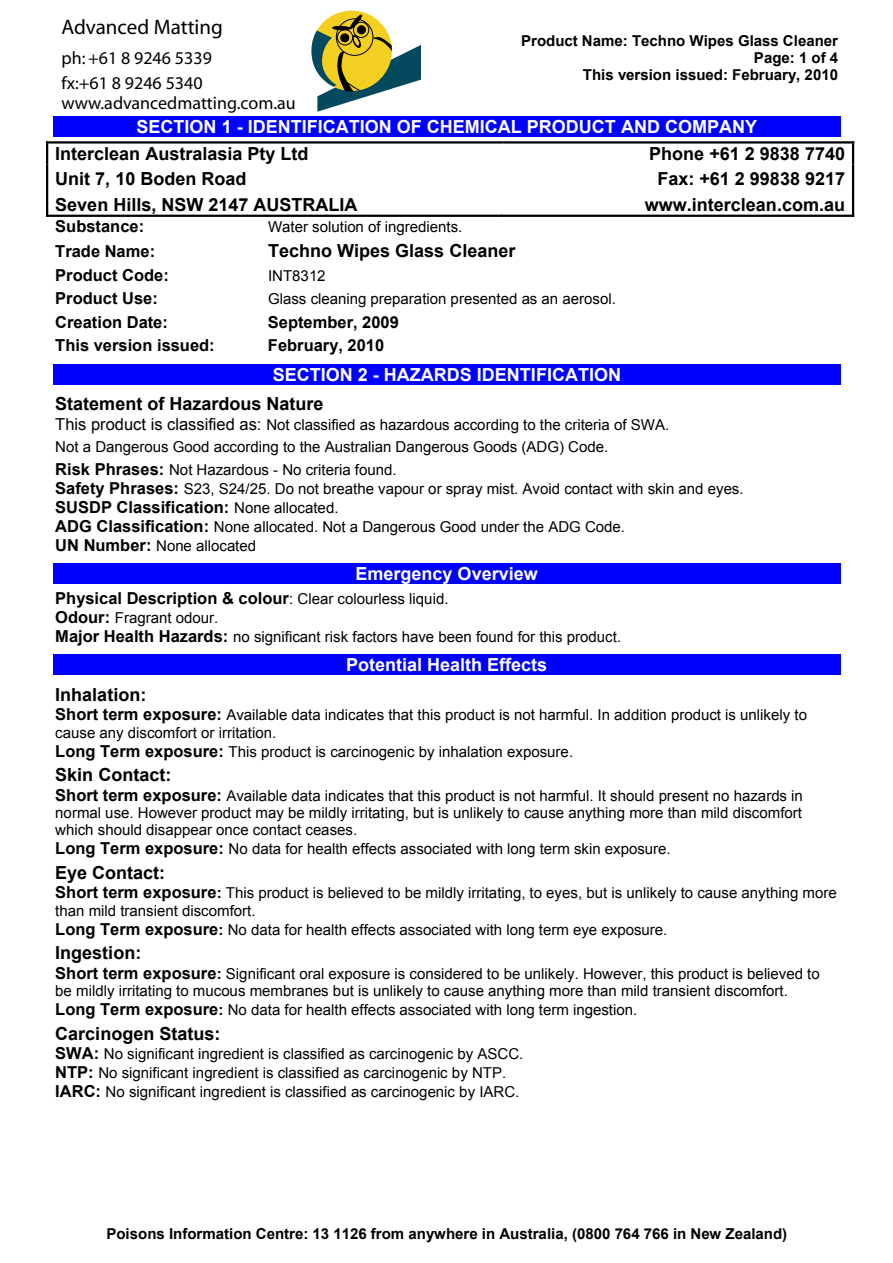
<style>
.page{position:relative;width:893px;height:1263px;background:#fff}
.page>*{position:absolute;margin:0;border:0;box-sizing:border-box;transform-origin:0 0}
.t1{font:21px "Myriad";color:#000}
.t2{font:700 18px "Arial";color:#000}
.t3{font:700 18px "Arial";color:#fff}
.t4{font:18px/25.2px "Myriad";color:#000}
.t5{font:700 16.5px "Arial";color:#000}
.t6{font:15px/18.1px "Arial";color:#000}
.t7{font:700 15px/17.2px "Arial";color:#000;text-align:right}
.s1{font-size:16.5px}
.s2{font-weight:700;font-size:16.5px}
.s3{font-weight:400;font-size:15px}
.s4{font-weight:700}
</style>
<div class="page">
<div style="left:53px;top:116px;width:787px;height:21px;background:#00f"></div>
<hr style="left:46px;top:141px;width:458px;height:3px;background:#000">
<hr style="left:504px;top:141px;width:347px;height:3px;background:#000">
<hr style="left:46px;top:144px;width:2px;height:20px;background:#000">
<hr style="left:851px;top:144px;width:3px;height:20px;background:#000">
<hr style="left:46px;top:164px;width:2px;height:30px;background:#000">
<hr style="left:851px;top:164px;width:3px;height:30px;background:#000">
<hr style="left:46px;top:194px;width:2px;height:23px;background:#000">
<hr style="left:46px;top:215px;width:456px;height:2px;background:#000">
<hr style="left:501px;top:215px;width:350px;height:2px;background:#000">
<hr style="left:851px;top:194px;width:3px;height:23px;background:#000">
<div style="left:53px;top:364px;width:787px;height:21px;background:#00f"></div>
<div style="left:53px;top:563px;width:787px;height:21px;background:#00f"></div>
<div style="left:53px;top:655px;width:787px;height:20px;background:#00f"></div>
<svg style="left:311px;top:15px;width:110px;height:97px"></svg>
<h1 class="t1" style="left:62px;top:16px;width:163px">Advanced Matting</h1>
<p class="t4" style="left:62px;top:46px;width:152px">ph: +61 8 9246 5339 fx:+61 8 9246 5340</p>
<p class="t4" style="left:62px;top:91px;width:236px">www.advancedmatting.com.au</p>
<p class="t7" style="left:521px;top:32px;width:318px">Product Name: Techno Wipes Glass Cleaner<br>Page: 1 of 4<br>This version issued: February, 2010</p>
<p class="t3" style="left:137px;top:115px;width:622px">SECTION 1 - IDENTIFICATION OF CHEMICAL PRODUCT AND COMPANY</p>
<p class="t2" style="left:55px;top:142px;width:254px">Interclean Australasia Pty Ltd</p>
<p class="t2" style="left:649px;top:142px;width:197px">Phone +61 2 9838 7740</p>
<p class="t2" style="left:55px;top:167px;width:193px">Unit 7, 10 Boden Road</p>
<p class="t2" style="left:657px;top:167px;width:189px">Fax: +61 2 99838 9217</p>
<p class="t2" style="left:55px;top:193px;width:304px">Seven Hills, NSW 2147 AUSTRALIA</p>
<p class="t2" style="left:644px;top:193px;width:202px">www.interclean.com.au</p>
<p class="t5" style="left:55px;top:216px;width:90px">Substance:</p>
<p class="t6" style="left:268px;top:218px;width:196px">Water solution of ingredients.</p>
<p class="t5" style="left:55px;top:240px;width:101px">Trade Name:</p>
<p class="t2" style="left:268px;top:239px;width:249px">Techno Wipes Glass Cleaner</p>
<p class="t5" style="left:55px;top:264px;width:115px">Product Code:</p>
<p class="t6" style="left:268px;top:267px;width:59px">INT8312</p>
<p class="t5" style="left:55px;top:288px;width:104px">Product Use:</p>
<p class="t6" style="left:268px;top:290px;width:349px">Glass cleaning preparation presented as an aerosol.</p>
<p class="t5" style="left:55px;top:311px;width:114px">Creation Date:</p>
<p class="t5" style="left:268px;top:311px;width:132px">September, 2009</p>
<p class="t5" style="left:55px;top:335px;width:161px">This version issued:</p>
<p class="t5" style="left:268px;top:335px;width:118px">February, 2010</p>
<p class="t3" style="left:273px;top:363px;width:350px">SECTION 2 - HAZARDS IDENTIFICATION</p>
<p class="t2" style="left:55px;top:392px;width:270px">Statement of Hazardous Nature</p>
<p class="t6" style="left:55px;top:413px;width:615px;line-height:22.6px"><span class="s1">This product is classified as:</span> Not classified as hazardous according to the criteria of SWA.<br>Not a Dangerous Good according to the Australian Dangerous Goods (ADG) Code.<br><span class="s2">Risk Phrases:</span> Not Hazardous - No criteria found.</p>
<p class="t6" style="left:55px;top:480px;width:690px"><span class="s2">Safety Phrases:</span> S23, S24/25. Do not breathe vapour or spray mist. Avoid contact with skin and eyes.</p>
<p class="t5" style="left:55px;top:496px;width:285px">SUSDP Classification: <span class="s3">None allocated.</span></p>
<p class="t6" style="left:55px;top:517px;width:571px;line-height:19px"><span class="s2">ADG Classification:</span> None allocated. Not a Dangerous Good under the ADG Code.<br><span class="s2">UN Number:</span> None allocated</p>
<p class="t3" style="left:355px;top:562px;width:184px">Emergency Overview</p>
<p class="t5" style="left:55px;top:587px;width:395px">Physical Description &amp; colour<span class="s3">: Clear colourless liquid.</span></p>
<p class="t6" style="left:55px;top:608px;width:567px;line-height:19px"><span class="s2">Odour:</span> Fragrant odour.<br><span class="s2">Major Health Hazards:</span> no significant risk factors have been found for this product.</p>
<p class="t3" style="left:346px;top:653px;width:203px">Potential Health Effects</p>
<p class="t2" style="left:55px;top:683px;width:93px">Inhalation:</p>
<p class="t6" style="left:55px;top:706px;width:753px"><span class="s2">Short term exposure:</span> Available data indicates that this product is not harmful. In addition product is unlikely to cause any discomfort or irritation.<br><span class="s2">Long Term exposure:</span> This product is carcinogenic by inhalation exposure.</p>
<p class="t2" style="left:55px;top:763px;width:118px">Skin Contact:</p>
<p class="t6" style="left:55px;top:787px;width:749px;line-height:17.4px;text-align:justify"><span class="s2">Short term exposure:</span> Available data indicates that this product is not harmful. It should present no hazards in normal use. However product may be mildly irritating, but is unlikely to cause anything more than mild discomfort which should disappear once contact ceases.</p>
<p class="t6" style="left:55px;top:840px;width:617px"><span class="s2">Long Term exposure:</span> No data for health effects associated with long term skin exposure.</p>
<p class="t2" style="left:55px;top:861px;width:111px">Eye Contact:</p>
<p class="t6" style="left:55px;top:884px;width:783px"><span class="s2">Short term exposure</span><span class="s4">:</span> This product is believed to be mildly irritating, to eyes, but is unlikely to cause anything more than mild transient discomfort.<br><span class="s2">Long Term exposure</span><span class="s4">:</span> No data for health effects associated with long term eye exposure.</p>
<p class="t2" style="left:55px;top:941px;width:88px">Ingestion:</p>
<p class="t6" style="left:55px;top:965px;width:766px;line-height:17.4px"><span class="s2">Short term exposure</span><span class="s4">:</span> Significant oral exposure is considered to be unlikely. However, this product is believed to be mildly irritating to mucous membranes but is unlikely to cause anything more than mild transient discomfort.</p>
<p class="t6" style="left:55px;top:1001px;width:583px"><span class="s2">Long Term exposure</span><span class="s4">:</span> No data for health effects associated with long term ingestion.</p>
<p class="t2" style="left:55px;top:1022px;width:167px">Carcinogen Status:</p>
<p class="t6" style="left:55px;top:1045px;width:469px;line-height:18.9px"><span class="s2">SWA:</span> No significant ingredient is classified as carcinogenic by ASCC.<br><span class="s2">NTP:</span> No significant ingredient is classified as carcinogenic by NTP.<br><span class="s2">IARC:</span> No significant ingredient is classified as carcinogenic by IARC.</p>
<p class="t7" style="left:106px;top:1226px;width:682px">Poisons Information Centre: 13 1126 from anywhere in Australia, (0800 764 766 in New Zealand)</p>
</div>
